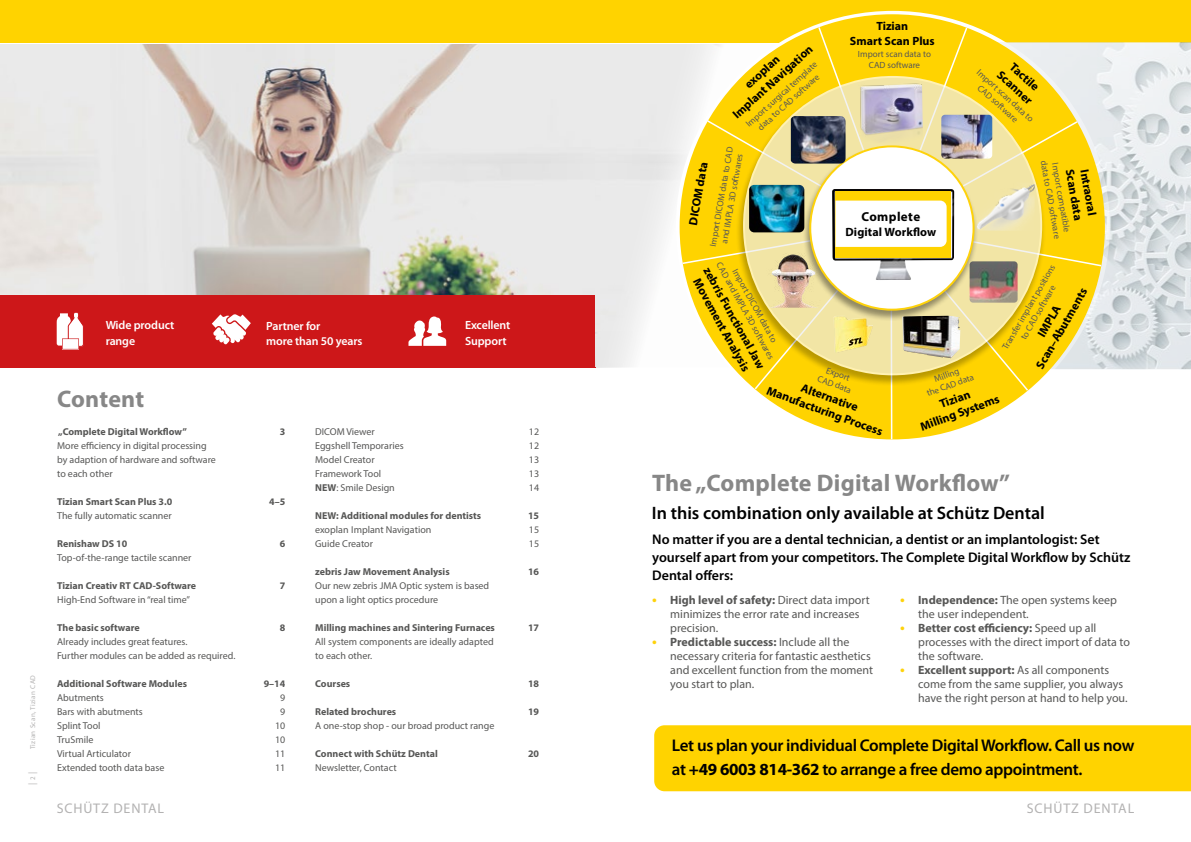
<style>
.page{position:relative;width:1191px;height:842px;background:#fff}
.page>*{position:absolute;margin:0;border:0;box-sizing:border-box;transform-origin:0 0}
.t1{font:700 24px "Myriad Pro";letter-spacing:.01em;color:#878787}
.t2{font:600 18px "Myriad Pro";color:#000}
.t3{font:600 17px/24px "Myriad Pro";letter-spacing:-.02em;color:#000}
.t4{font:600 14px/18px "Myriad Pro";color:#000}
.t5{font:14px "Myriad Pro";letter-spacing:.06em;color:#b3b2b2}
.t6{font:700 13px "Myriad Pro";letter-spacing:.03em;color:#000}
.t7{font:12px/14px "Myriad Pro";color:#575756}
.t8{font:700 12px/14.4px "Myriad Pro";color:#000;text-align:center}
.t9{font:600 11.9px/15.7px "Myriad Pro";letter-spacing:-.01em;color:#fff}
.t10{font:10px/14px "Myriad Pro";color:#575756}
.t11{font:700 10px "Myriad Pro";color:#575756}
.t12{font:9px/10.8px "Myriad Pro";color:#575756;text-align:center}
.t13{font:9px "Myriad Pro";color:#b3b2b2}
.t14{font:7px "Myriad Pro";letter-spacing:.05em;color:#b3b2b2}
.s1{font-size:7px}
.s2{font-weight:700}
.s3{font-weight:700;font-size:14px;color:#fed20b}
</style>
<div class="page">
<div style="left:587px;top:0;width:604px;height:43px;background:#ffd300"></div>
<div style="left:0;top:0;width:604px;height:43px;background:#ffd300"></div>
<svg style="left:0;top:45px;width:595px;height:250px;background:#dcd9d5"></svg>
<div style="left:0;top:295px;width:595px;height:72px;background:#cd1719"></div>
<svg style="left:212px;top:314px;width:39px;height:30px"></svg>
<svg style="left:57px;top:312px;width:27px;height:37px"></svg>
<svg style="left:408px;top:316px;width:38px;height:30px"></svg>
<img style="left:1102px;top:42px;width:89px;height:327px">
<svg style="left:681px;top:26px;width:421px;height:414px"></svg>
<img style="left:791px;top:116px;width:54px;height:48px">
<img style="left:902px;top:316px;width:58px;height:42px">
<img style="left:852px;top:67px;width:71px;height:77px">
<div style="left:654px;top:725px;width:537px;height:67px;background:#ffd300"></div>
<p class="t14" style="left:28px;top:749px;width:76px;rotate:-90deg">Tizian Scan, Tizian CAD</p>
<p class="t13" style="left:27px;top:785px;width:15px;rotate:-90deg">| <span class="s1">2</span> |</p>
<p class="t9" style="left:106px;top:317px;width:70px">Wide product range</p>
<p class="t9" style="left:465px;top:317px;width:47px">Excellent<br>Support</p>
<p class="t9" style="left:266px;top:317px;width:98px">Partner for<br>more than 50 years</p>
<h1 class="t1" style="left:57px;top:383px;width:89px">Content</h1>
<p class="t11" style="left:58px;top:425px;width:130px">„Complete Digital Workflow”</p>
<p class="t11" style="left:280px;top:425px;width:7px">3</p>
<p class="t10" style="left:57px;top:439px;width:160px">More efficiency in digital processing by adaption of hardware and software to each other</p>
<p class="t11" style="left:57px;top:495px;width:117px">Tizian Smart Scan Plus 3.0</p>
<p class="t11" style="left:269px;top:495px;width:18px">4–5</p>
<p class="t10" style="left:57px;top:509px;width:116px">The fully automatic scanner</p>
<p class="t11" style="left:57px;top:537px;width:72px">Renishaw DS 10</p>
<p class="t11" style="left:280px;top:537px;width:7px">6</p>
<p class="t10" style="left:57px;top:551px;width:136px">Top-of-the-range tactile scanner</p>
<p class="t11" style="left:57px;top:579px;width:141px">Tizian Creativ RT CAD-Software</p>
<p class="t11" style="left:280px;top:579px;width:7px">7</p>
<p class="t10" style="left:57px;top:593px;width:135px">High-End Software in “real time”</p>
<p class="t11" style="left:57px;top:621px;width:84px">The basic software</p>
<p class="t11" style="left:280px;top:621px;width:7px">8</p>
<p class="t10" style="left:57px;top:635px;width:180px">Already includes great features.<br>Further modules can be added as required.</p>
<p class="t11" style="left:57px;top:677px;width:131px">Additional Software Modules</p>
<p class="t11" style="left:264px;top:677px;width:23px">9–14</p>
<p class="t10" style="left:57px;top:691px;width:48px">Abutments</p>
<p class="t10" style="left:280px;top:691px;width:7px">9</p>
<p class="t10" style="left:57px;top:705px;width:87px">Bars with abutments</p>
<p class="t10" style="left:280px;top:705px;width:7px">9</p>
<p class="t10" style="left:57px;top:719px;width:45px">Splint Tool</p>
<p class="t10" style="left:275px;top:719px;width:12px">10</p>
<p class="t10" style="left:57px;top:733px;width:38px">TruSmile</p>
<p class="t10" style="left:275px;top:733px;width:12px">10</p>
<p class="t10" style="left:57px;top:747px;width:75px">Virtual Articulator</p>
<p class="t10" style="left:275px;top:747px;width:12px">11</p>
<p class="t10" style="left:57px;top:761px;width:109px">Extended tooth data base</p>
<p class="t10" style="left:275px;top:761px;width:12px">11</p>
<h3 class="t5" style="left:57px;top:800px;width:109px">SCHÜTZ DENTAL</h3>
<p class="t10" style="left:315px;top:425px;width:61px">DICOM Viewer</p>
<p class="t10" style="left:529px;top:425px;width:12px">12</p>
<p class="t10" style="left:315px;top:439px;width:90px">Eggshell Temporaries</p>
<p class="t10" style="left:529px;top:439px;width:12px">12</p>
<p class="t10" style="left:315px;top:453px;width:61px">Model Creator</p>
<p class="t10" style="left:529px;top:453px;width:12px">13</p>
<p class="t10" style="left:315px;top:467px;width:68px">Framework Tool</p>
<p class="t10" style="left:529px;top:467px;width:12px">13</p>
<p class="t10" style="left:315px;top:481px;width:81px"><span class="s2">NEW</span>: Smile Design</p>
<p class="t10" style="left:529px;top:481px;width:12px">14</p>
<p class="t11" style="left:315px;top:509px;width:168px">NEW: Additional modules for dentists</p>
<p class="t11" style="left:528px;top:509px;width:13px">15</p>
<p class="t10" style="left:315px;top:523px;width:118px">exoplan Implant Navigation</p>
<p class="t10" style="left:529px;top:523px;width:12px">15</p>
<p class="t10" style="left:315px;top:537px;width:59px">Guide Creator</p>
<p class="t10" style="left:529px;top:537px;width:12px">15</p>
<p class="t11" style="left:315px;top:565px;width:136px">zebris Jaw Movement Analysis</p>
<p class="t11" style="left:528px;top:565px;width:13px">16</p>
<p class="t10" style="left:315px;top:579px;width:176px">Our new zebris JMA Optic system is based upon a light optics procedure</p>
<p class="t11" style="left:315px;top:621px;width:181px">Milling machines and Sintering Furnaces</p>
<p class="t11" style="left:528px;top:621px;width:13px">17</p>
<p class="t10" style="left:315px;top:635px;width:180px">All system components are ideally adapted to each other.</p>
<p class="t11" style="left:315px;top:677px;width:37px">Courses</p>
<p class="t11" style="left:528px;top:677px;width:13px">18</p>
<p class="t11" style="left:315px;top:705px;width:83px">Related brochures</p>
<p class="t11" style="left:528px;top:705px;width:13px">19</p>
<p class="t10" style="left:315px;top:719px;width:181px">A one-stop shop - our broad product range</p>
<p class="t11" style="left:315px;top:747px;width:124px">Connect with Schütz Dental</p>
<p class="t11" style="left:528px;top:747px;width:13px">20</p>
<p class="t10" style="left:315px;top:761px;width:83px">Newsletter, Contact</p>
<p class="t8" style="left:719px;top:100px;width:105px;rotate:-42deg">exoplan<br>Implant Navigation</p>
<p class="t12" style="left:743px;top:121px;width:94px;rotate:-42deg">Import surgical template data to CAD software</p>
<p class="t12" style="left:707px;top:246px;width:103px;rotate:-80deg">Import DICOM data to CAD and IMPLA 3D softwares</p>
<p class="t8" style="left:685px;top:224px;width:65px;rotate:-80deg">DICOM data</p>
<p class="t8" style="left:850px;top:19px;width:86px">Tizian<br>Smart Scan Plus</p>
<p class="t12" style="left:858px;top:48px;width:74px">Import scan data to<br>CAD software</p>
<h3 class="t6" style="left:861px;top:209px;width:60px">Complete</h3>
<p class="t8" style="left:845px;top:224px;width:92px">Digital Workflow</p>
<p class="t8" style="left:1013px;top:57px;width:45px;rotate:42deg">Tactile<br>Scanner</p>
<p class="t12" style="left:981px;top:67px;width:74px;rotate:42deg">Import scan data to<br>CAD software</p>
<p class="t12" style="left:1059px;top:157px;width:81px;rotate:80deg">Import compatible data to CAD software</p>
<p class="t8" style="left:1077px;top:168px;width:53px;rotate:80deg">Scan data</p>
<p class="t8" style="left:1091px;top:168px;width:48px;rotate:80deg">Intraoral</p>
<p class="t12" style="left:733px;top:255px;width:111px;rotate:61deg">Import DICOM data to<br>CAD and IMPLA 3D softwares</p>
<p class="t12" style="left:999px;top:346px;width:98px;rotate:-60deg">Transfer implant positions to CAD software</p>
<p class="t8" style="left:713px;top:264px;width:115px;rotate:61deg">zebris Functional Jaw<br>Movement Analysis</p>
<p class="t8" style="left:1020px;top:357px;width:92px;rotate:-60deg">IMPLA<br>Scan–Abutments</p>
<p class="t12" style="left:823px;top:363px;width:37px;rotate:20deg">Export<br>CAD data</p>
<p class="t12" style="left:921px;top:378px;width:51px;rotate:-20deg">Milling<br>the CAD data</p>
<p class="t8" style="left:804px;top:380px;width:61px;rotate:20deg">Alternative</p>
<p class="t8" style="left:913px;top:406px;width:85px;rotate:-20deg">Tizian<br>Milling Systems</p>
<p class="t8" style="left:770px;top:383px;width:124px;rotate:20deg">Manufacturing Process</p>
<h1 class="t1" style="left:652px;top:467px;width:359px">The „Complete Digital Workflow”</h1>
<h2 class="t2" style="left:652px;top:502px;width:394px">In this combination only available at Schütz Dental</h2>
<h3 class="t4" style="left:652px;top:530px;width:479px">No matter if you are a dental technician, a dentist or an implantologist: Set yourself apart from your competitors. The Complete Digital Workflow by Schütz<br>Dental offers:</h3>
<p class="t7" style="left:670px;top:593px;width:201px;text-indent:-18px"><span class="s3">•</span> <span class="s2">High level of safety:</span> Direct data import minimizes the error rate and increases precision.</p>
<p class="t7" style="left:670px;top:635px;width:204px;text-indent:-18px"><span class="s3">•</span> <span class="s2">Predictable success:</span> Include all the necessary criteria for fantastic aesthetics and excellent function from the moment you start to plan.</p>
<p class="t7" style="left:918px;top:593px;width:200px;text-indent:-18px"><span class="s3">•</span> <span class="s2">Independence:</span> The open systems keep the user independent.</p>
<p class="t7" style="left:918px;top:621px;width:213px;text-indent:-18px"><span class="s3">•</span> <span class="s2">Better cost efficiency:</span> Speed up all processes with the direct import of data to the software.</p>
<p class="t7" style="left:918px;top:663px;width:211px;text-indent:-18px"><span class="s3">•</span> <span class="s2">Excellent support:</span> As all components come from the same supplier, you always have the right person at hand to help you.</p>
<h3 class="t3" style="left:672px;top:733px;width:464px">Let us plan your individual Complete Digital Workflow. Call us now at <span class="s2">+49 6003 814-362</span> to arrange a free demo appointment.</h3>
<h3 class="t5" style="left:1026px;top:800px;width:109px">SCHÜTZ DENTAL</h3>
</div>
